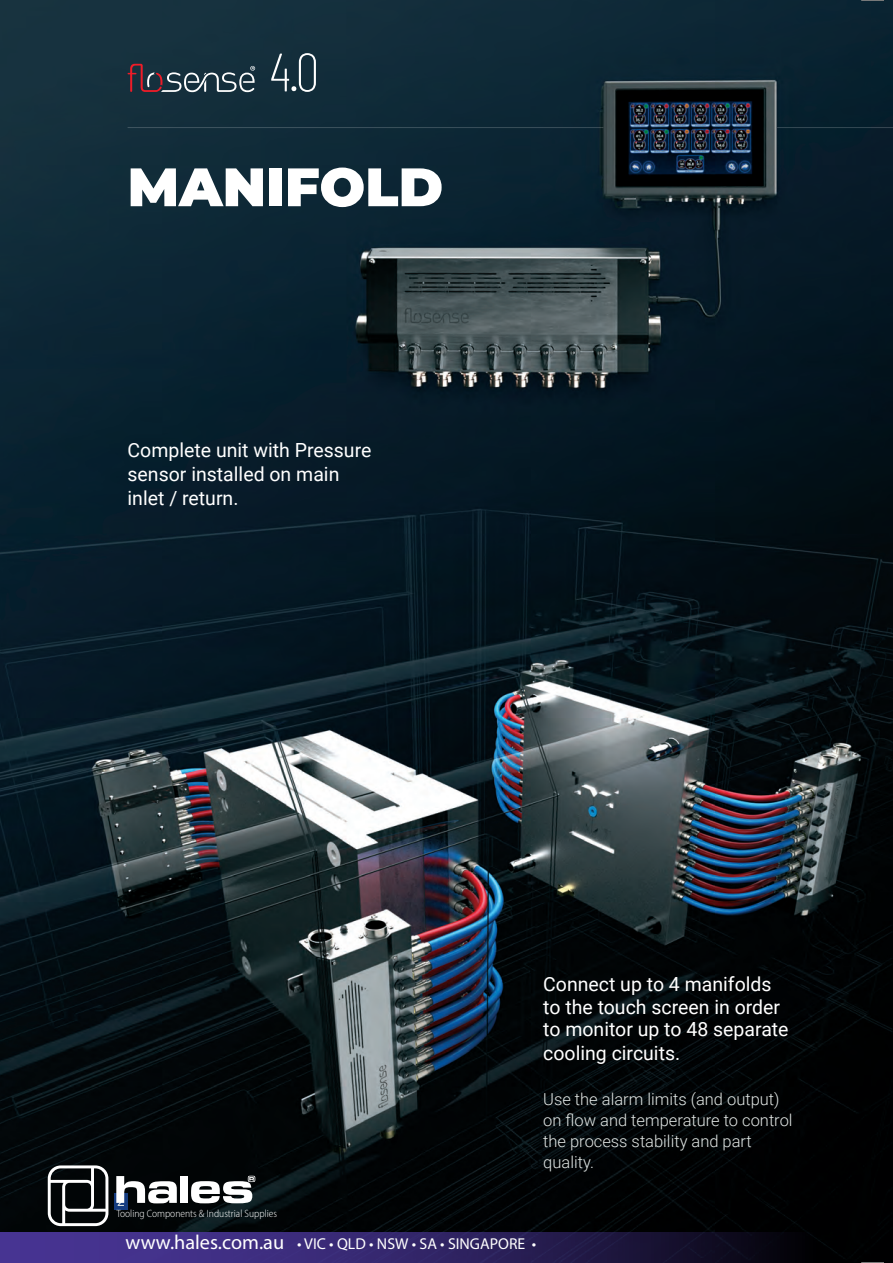
<style>
.page{position:relative;width:893px;height:1263px;background:#fff}
.page>*{position:absolute;margin:0;border:0;box-sizing:border-box;transform-origin:0 0}
.t1{font:900 54px "Montserrat";color:#fff}
.t2{font:19.5px/23px "Roboto";color:#fff}
.t3{font:300 16.5px/21px "Roboto";color:#e2e7e5}
.t4{font:15.75px "Myriad Pro";color:#fff}
.t5{font:300 semi-condensed 10.65px "Myriad Pro";color:#fff}
.s1{font-size:20.25px}
</style>
<div class="page">
<img style="left:0;top:0;width:872px;height:1232px">
<div style="left:114px;top:1193px;width:14px;height:16px;background:#153c80"></div>
<svg style="left:128px;top:64px;width:127px;height:28px;background:#434d58"></svg>
<svg style="left:271px;top:53px;width:45px;height:39px;background:#405660"></svg>
<hr style="left:128px;top:127px;width:475px;height:1px;background:#fff">
<hr style="left:777px;top:127px;width:116px;height:1px;background:#fff">
<img style="left:872px;top:0;width:21px;height:1232px">
<svg style="left:872px;top:127px;width:21px;height:1px"></svg>
<svg style="left:861px;top:0;width:23px;height:1px"></svg>
<svg style="left:0;top:1232px;width:893px;height:31px;background:#2a1f57"></svg>
<svg style="left:48px;top:1165px;width:60px;height:61px"></svg>
<svg style="left:116px;top:1176px;width:61px;height:30px"></svg>
<div style="left:180px;top:1176px;width:8px;height:27px;background:#fff"></div>
<svg style="left:191px;top:1176px;width:64px;height:27px"></svg>
<h1 class="t1" style="left:128px;top:146px;width:317px">MANIFOLD</h1>
<p class="t2" style="left:128px;top:437px;width:245px;line-height:24px">Complete unit with Pressure sensor installed on main inlet / return.</p>
<p class="t5" style="left:116px;top:1207px;width:162px">Tooling Components &amp; Industrial Supplies</p>
<p class="t2" style="left:543px;top:972px;width:247px">Connect up to 4 manifolds to the touch screen in order to monitor up to 48 separate cooling circuits.</p>
<p class="t3" style="left:543px;top:1088px;width:251px">Use the alarm limits (and output) on flow and temperature to control the process stability and part quality.</p>
<p class="t4" style="left:126px;top:1234px;width:412px"><span class="s1">www.hales.com.au</span> • VIC • QLD • NSW • SA • SINGAPORE •</p>
</div>
